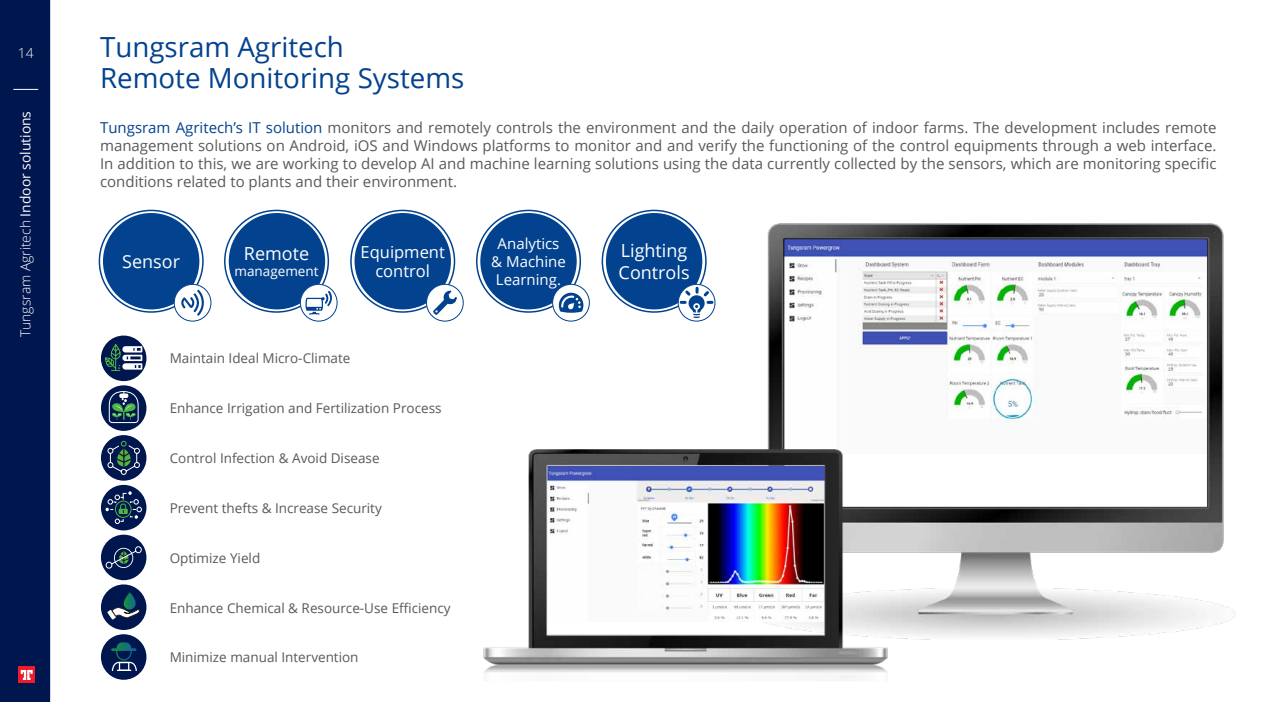
<style>
.page{position:relative;width:1263px;height:702px;background:#fff}
.page>*{position:absolute;margin:0;border:0;box-sizing:border-box;transform-origin:0 0}
.t1{font:27.75px/31.2px "Open Sans";color:#03428e}
.t2{font:18px/21.6px "Open Sans";color:#fff}
.t3{font:16.5px/19.8px "Open Sans";color:#fff;text-align:center}
.t4{font:15px/18px "Open Sans";color:#58595b;text-align:justify}
.t5{font:15px/18px "Open Sans";color:#fff;text-align:center}
.t6{font:300 13.8px "Open Sans";color:#fff}
.t7{font:13.5px "Open Sans";color:#58595b}
.t8{font:13.5px "Open Sans";color:#fff}
.s1{color:#03428e}
.s2{font-weight:400}
</style>
<div class="page">
<div style="left:0;top:0;width:51px;height:702px;background:#00164e"></div>
<svg style="left:13px;top:89px;width:25px;height:1px"></svg>
<hr style="left:50px;top:0;width:2px;height:702px;background:#fff">
<div style="left:19px;top:666px;width:16px;height:17px;background:#ed1c2c"></div>
<svg style="left:21px;top:670px;width:12px;height:10px"></svg>
<div style="left:103px;top:213px;width:96px;height:96px;background:#03428e;border-radius:50%"></div>
<div style="left:101px;top:335px;width:45px;height:46px;background:#00164e;border-radius:50%"></div>
<div style="left:101px;top:385px;width:45px;height:46px;background:#00164e;border-radius:50%"></div>
<div style="left:101px;top:435px;width:45px;height:45px;background:#00164e;border-radius:50%"></div>
<div style="left:101px;top:485px;width:45px;height:45px;background:#00164e;border-radius:50%"></div>
<div style="left:101px;top:534px;width:45px;height:46px;background:#00164e;border-radius:50%"></div>
<div style="left:101px;top:584px;width:45px;height:46px;background:#00164e;border-radius:50%"></div>
<div style="left:101px;top:634px;width:45px;height:45px;background:#00164e;border-radius:50%"></div>
<div style="left:99px;top:210px;width:105px;height:103px;border:2px solid #03428e;border-radius:50%"></div>
<div style="left:224px;top:210px;width:105px;height:103px;border:2px solid #03428e;border-radius:50%"></div>
<div style="left:350px;top:210px;width:105px;height:103px;border:2px solid #03428e;border-radius:50%"></div>
<div style="left:476px;top:210px;width:105px;height:103px;border:2px solid #03428e;border-radius:50%"></div>
<div style="left:602px;top:210px;width:105px;height:103px;border:2px solid #03428e;border-radius:50%"></div>
<div style="left:229px;top:213px;width:96px;height:96px;background:#03428e;border-radius:50%"></div>
<div style="left:355px;top:213px;width:96px;height:96px;background:#03428e;border-radius:50%"></div>
<div style="left:480px;top:213px;width:97px;height:96px;background:#03428e;border-radius:50%"></div>
<div style="left:606px;top:213px;width:96px;height:96px;background:#03428e;border-radius:50%"></div>
<svg style="left:174px;top:284px;width:37px;height:37px"></svg>
<svg style="left:181px;top:289px;width:23px;height:27px"></svg>
<div style="left:174px;top:284px;width:37px;height:37px;border:1px solid #03428e;border-radius:50%"></div>
<svg style="left:300px;top:284px;width:37px;height:37px"></svg>
<svg style="left:305px;top:291px;width:27px;height:23px"></svg>
<div style="left:300px;top:284px;width:37px;height:37px;border:1px solid #03428e;border-radius:50%"></div>
<svg style="left:426px;top:284px;width:37px;height:37px"></svg>
<svg style="left:433px;top:290px;width:24px;height:25px"></svg>
<div style="left:426px;top:284px;width:37px;height:37px;border:1px solid #03428e;border-radius:50%"></div>
<div style="left:553px;top:284px;width:36px;height:37px;background:#fff;border-radius:50%"></div>
<div style="left:552px;top:284px;width:38px;height:37px;border:1px solid #03428e;border-radius:50%"></div>
<svg style="left:559px;top:293px;width:24px;height:20px"></svg>
<svg style="left:678px;top:284px;width:37px;height:37px"></svg>
<div style="left:678px;top:284px;width:37px;height:37px;border:1px solid #03428e;border-radius:50%"></div>
<svg style="left:104px;top:344px;width:38px;height:27px"></svg>
<svg style="left:108px;top:391px;width:32px;height:32px"></svg>
<svg style="left:107px;top:441px;width:33px;height:34px"></svg>
<svg style="left:105px;top:491px;width:37px;height:33px"></svg>
<svg style="left:105px;top:546px;width:37px;height:23px"></svg>
<svg style="left:107px;top:592px;width:34px;height:27px"></svg>
<svg style="left:111px;top:642px;width:26px;height:29px"></svg>
<svg style="left:681px;top:288px;width:31px;height:30px"></svg>
<img style="left:753px;top:223px;width:483px;height:416px">
<img style="left:483px;top:450px;width:418px;height:228px">
<p class="t6" style="left:18px;top:43px;width:17px">14</p>
<h1 class="t1" style="left:100px;top:31px;width:366px">Tungsram Agritech<br>Remote Monitoring Systems</h1>
<p class="t4" style="left:100px;top:118px;width:1118px"><span class="s1">Tungsram Agritech’s IT solution</span> monitors and remotely controls the environment and the daily operation of indoor farms. The development includes remote management solutions on Android, iOS and Windows platforms to monitor and and verify the functioning of the control equipments through a web interface.<br>In addition to this, we are working to develop AI and machine learning solutions using the data currently collected by the sensors, which are monitoring specific conditions related to plants and their environment.</p>
<p class="t6" style="left:16px;top:337px;width:228px;rotate:-90deg">Tungsram Agritech <span class="s2">Indoor solutions</span></p>
<p class="t3" style="left:361px;top:241px;width:86px">Equipment control</p>
<p class="t5" style="left:491px;top:234px;width:76px">Analytics &amp; Machine<br>Learning.</p>
<p class="t2" style="left:619px;top:239px;width:72px">Lighting<br>Controls</p>
<p class="t2" style="left:244px;top:242px;width:67px">Remote</p>
<p class="t8" style="left:235px;top:262px;width:86px">management</p>
<p class="t2" style="left:122px;top:250px;width:59px">Sensor</p>
<p class="t7" style="left:170px;top:349px;width:182px">Maintain Ideal Micro-Climate</p>
<p class="t7" style="left:170px;top:399px;width:273px">Enhance Irrigation and Fertilization Process</p>
<p class="t7" style="left:170px;top:449px;width:211px">Control Infection &amp; Avoid Disease</p>
<p class="t7" style="left:170px;top:498px;width:214px">Prevent thefts &amp; Increase Security</p>
<p class="t7" style="left:170px;top:548px;width:92px">Optimize Yield</p>
<p class="t7" style="left:170px;top:598px;width:282px">Enhance Chemical &amp; Resource-Use Efficiency</p>
<p class="t7" style="left:170px;top:648px;width:190px">Minimize manual Intervention</p>
</div>
